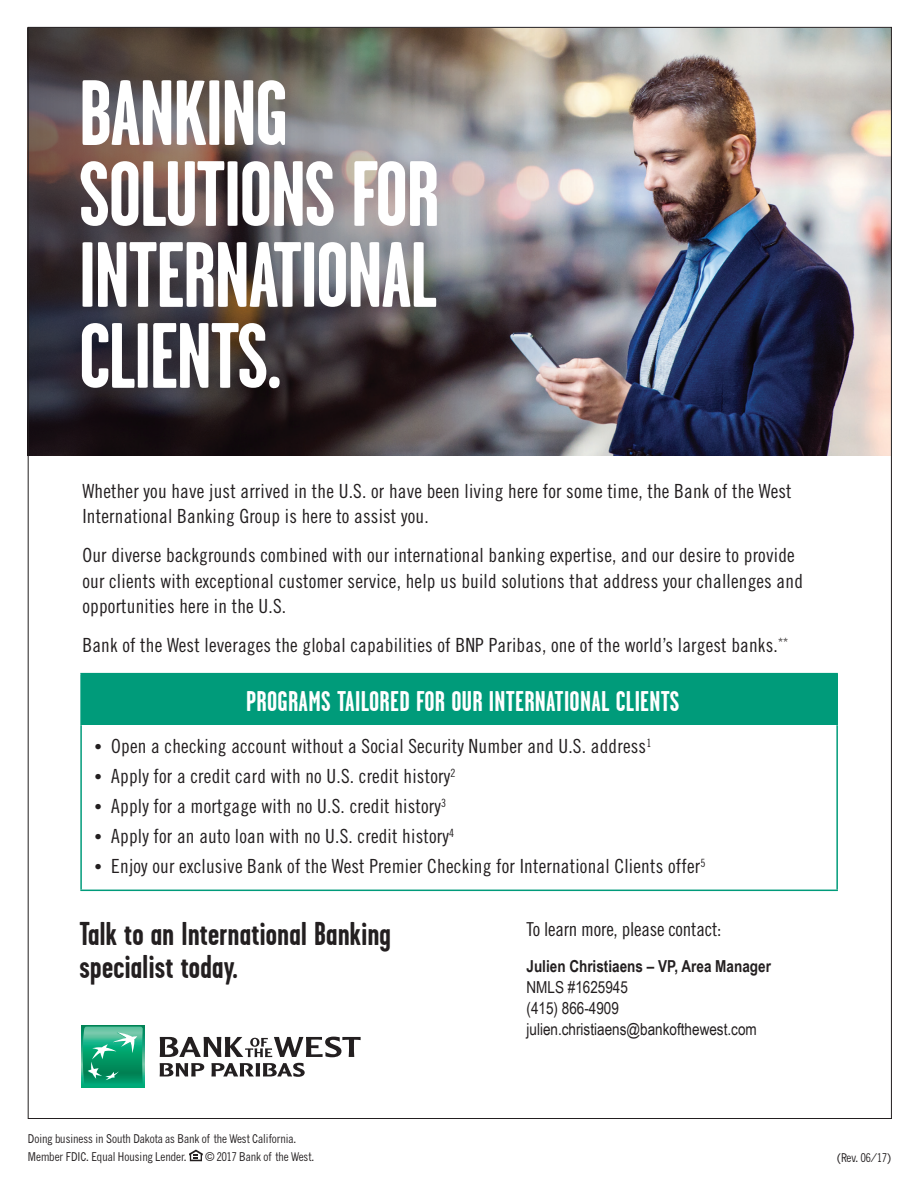
<style>
.page{position:relative;width:918px;height:1188px;background:#fff}
.page>*{position:absolute;margin:0;border:0;box-sizing:border-box;transform-origin:0 0}
.t1{font:700 92.55px/81px "Garage Gothic";letter-spacing:-.02em;color:#fff}
.t2{font:700 33px/33px "Garage Gothic";letter-spacing:.01em;color:#231f20}
.t3{font:700 28.5px "Garage Gothic";letter-spacing:.01em;color:#fff}
.t4{font:19.5px/25.5px "Trade Gothic LT Std Cn 18";letter-spacing:.01em;color:#231f20}
.t5{font:19.2px "Trade Gothic LT Std Cn 18";letter-spacing:-.01em;color:#231f20}
.t6{font:16.5px/21px "Arial Narrow";color:#231f20}
.t7{font:700 16.5px "Arial Narrow";color:#231f20}
.t8{font:condensed 12px/18px "News Gothic MT Std";color:#231f20}
.s1{font-size:15px}
</style>
<div class="page">
<img style="left:582px;top:29px;width:308px;height:427px">
<img style="left:27px;top:27px;width:555px;height:429px">
<svg style="left:189px;top:1150px;width:14px;height:11px"></svg>
<svg style="left:82px;top:1025px;width:62px;height:63px"></svg>
<svg style="left:83px;top:1027px;width:60px;height:59px;background:#2cab82"></svg>
<svg style="left:160px;top:1063px;width:44px;height:13px"></svg>
<svg style="left:211px;top:1063px;width:94px;height:14px"></svg>
<svg style="left:160px;top:1037px;width:201px;height:20px"></svg>
<div style="left:81px;top:674px;width:756px;height:51px;background:#009b7a"></div>
<hr style="left:80px;top:673px;width:758px;height:1px;background:#009b7a">
<hr style="left:80px;top:674px;width:2px;height:51px;background:#009b7a">
<hr style="left:836px;top:674px;width:2px;height:51px;background:#009b7a">
<hr style="left:80px;top:725px;width:2px;height:165px;background:#009b7a">
<hr style="left:836px;top:725px;width:2px;height:165px;background:#009b7a">
<hr style="left:80px;top:890px;width:758px;height:1px;background:#009b7a">
<h1 class="t1" style="left:79px;top:71px;width:362px">BANKING<br>SOLUTIONS FOR<br>INTERNATIONAL<br>CLIENTS.</h1>
<p class="t4" style="left:82px;top:478px;width:711px">Whether you have just arrived in the U.S. or have been living here for some time, the Bank of the West<br>International Banking Group is here to assist you.</p>
<p class="t4" style="left:82px;top:543px;width:722px">Our diverse backgrounds combined with our international banking expertise, and our desire to provide our clients with exceptional customer service, help us build solutions that address your challenges and opportunities here in the U.S.</p>
<p class="t4" style="left:82px;top:633px;width:707px">Bank of the West leverages the global capabilities of BNP Paribas, one of the world’s largest banks.<sup>**</sup></p>
<h3 class="t3" style="left:246px;top:684px;width:435px">PROGRAMS TAILORED FOR OUR INTERNATIONAL CLIENTS</h3>
<p class="t4" style="left:95px;top:733px;width:558px"><span class="s1">•</span> Open a checking account without a Social Security Number and U.S. address<sup>1</sup></p>
<p class="t4" style="left:95px;top:763px;width:362px"><span class="s1">•</span> Apply for a credit card with no U.S. credit history<sup>2</sup></p>
<p class="t4" style="left:95px;top:793px;width:353px"><span class="s1">•</span> Apply for a mortgage with no U.S. credit history<sup>3</sup></p>
<p class="t4" style="left:95px;top:823px;width:361px"><span class="s1">•</span> Apply for an auto loan with no U.S. credit history<sup>4</sup></p>
<p class="t4" style="left:95px;top:853px;width:612px"><span class="s1">•</span> Enjoy our exclusive Bank of the West Premier Checking for International Clients offer<sup>5</sup></p>
<h2 class="t2" style="left:79px;top:917px;width:313px">Talk to an International Banking specialist today.</h2>
<p class="t5" style="left:526px;top:918px;width:196px">To learn more, please contact:</p>
<p class="t7" style="left:526px;top:954px;width:246px">Julien Christiaens – VP, Area Manager</p>
<p class="t6" style="left:526px;top:976px;width:232px">NMLS #1625945<br>(415) 866-4909 julien.christiaens@bankofthewest.com</p>
<p class="t8" style="left:28px;top:1130px;width:270px">Doing business in South Dakota as Bank of the West California.<br>Member FDIC. Equal Housing Lender.</p>
<p class="t8" style="left:205px;top:1148px;width:110px">© 2017 Bank of the West.</p>
<p class="t8" style="left:837px;top:1149px;width:55px">(Rev. 06/17)</p>
</div>
